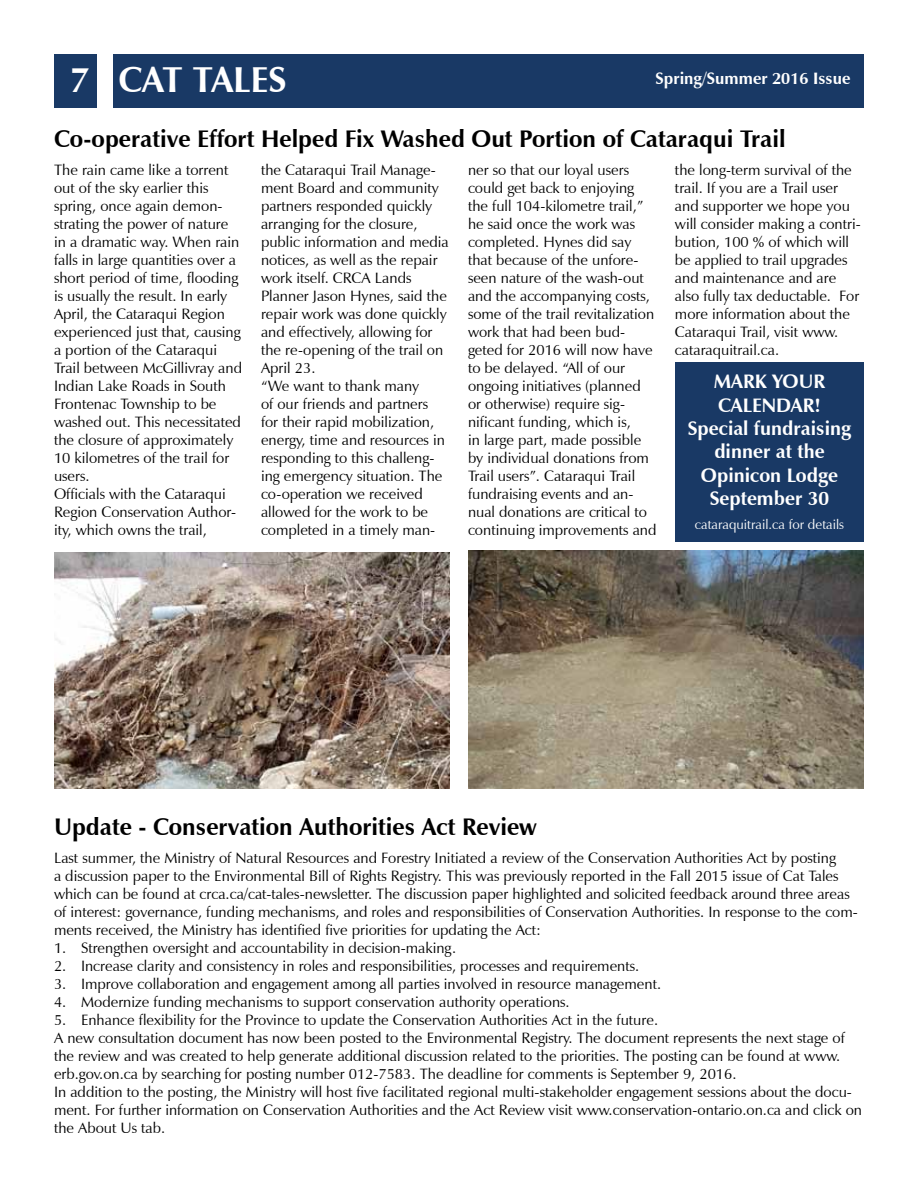
<style>
.page{position:relative;width:918px;height:1188px;background:#fff}
.page>*{position:absolute;margin:0;border:0;box-sizing:border-box;transform-origin:0 0}
.t1{font:700 36px "Zapf Humanist 601 BT";color:#fff}
.t2{font:700 24px "Zapf Humanist 601 BT";color:#000}
.t3{font:700 19.5px/23.4px "Zapf Humanist 601 BT";color:#fff;text-align:center}
.t4{font:700 16.5px "Zapf Humanist 601 BT";color:#fff}
.t5{font:15px/18px "Zapf Humanist 601 BT";color:#000}
.t6{font:13.5px "Zapf Humanist 601 BT";color:#fff}
</style>
<div class="page">
<img style="left:54px;top:553px;width:396px;height:235px">
<img style="left:469px;top:551px;width:395px;height:237px">
<div style="left:54px;top:54px;width:810px;height:54px;background:#193965"></div>
<div style="left:675px;top:363px;width:189px;height:179px;background:#193965"></div>
<div style="left:98px;top:44px;width:15px;height:72px;background:#fff"></div>
<h1 class="t1" style="left:69px;top:58px;width:219px">7 CAT TALES</h1>
<p class="t4" style="left:656px;top:68px;width:197px">Spring/Summer 2016 Issue</p>
<h2 class="t2" style="left:54px;top:124px;width:733px">Co-operative Effort Helped Fix Washed Out Portion of Cataraqui Trail</h2>
<p class="t5" style="left:54px;top:161px;width:190px">The rain came like a torrent out of the sky earlier this spring, once again demon&shy;strating the power of nature in a dramatic way. When rain falls in large quantities over a short period of time, flooding is usually the result. In early<br>April, the Cataraqui Region experienced just that, causing a portion of the Cataraqui<br>Trail between McGillivray and<br>Indian Lake Roads in South<br>Frontenac Township to be washed out. This necessitated the closure of approximately<br>10 kilometres of the trail for users.<br>Officials with the Cataraqui<br>Region Conservation Author&shy;ity, which owns the trail,</p>
<p class="t5" style="left:261px;top:161px;width:189px">the Cataraqui Trail Manage&shy;ment Board and community partners responded quickly arranging for the closure, public information and media notices, as well as the repair work itself. CRCA Lands<br>Planner Jason Hynes, said the repair work was done quickly and effectively, allowing for the re-opening of the trail on<br>April 23.<br>“We want to thank many<br>of our friends and partners for their rapid mobilization, energy, time and resources in responding to this challeng&shy;ing emergency situation. The co-operation we received allowed for the work to be completed in a timely man-</p>
<p class="t5" style="left:468px;top:161px;width:190px">ner so that our loyal users could get back to enjoying the full 104-kilometre trail,” he said once the work was completed. Hynes did say that because of the unfore&shy;seen nature of the wash-out and the accompanying costs, some of the trail revitalization work that had been bud&shy;geted for 2016 will now have to be delayed. “All of our ongoing initiatives (planned or otherwise) require sig&shy;nificant funding, which is,<br>in large part, made possible by individual donations from<br>Trail users”. Cataraqui Trail fundraising events and an&shy;nual donations are critical to continuing improvements and</p>
<p class="t5" style="left:675px;top:161px;width:187px">the long-term survival of the trail. If you are a Trail user and supporter we hope you will consider making a contri&shy;bution, 100 % of which will be applied to trail upgrades and maintenance and are also fully tax deductable. For more information about the<br>Cataraqui Trail, visit www. cataraquitrail.ca.</p>
<h3 class="t3" style="left:688px;top:370px;width:165px">MARK YOUR<br>CALENDAR!<br>Special fundraising dinner at the<br>Opinicon Lodge<br>September 30</h3>
<p class="t6" style="left:695px;top:516px;width:151px">cataraquitrail.ca for details</p>
<h2 class="t2" style="left:54px;top:812px;width:484px">Update - Conservation Authorities Act Review</h2>
<p class="t5" style="left:54px;top:848px;width:805px">Last summer, the Ministry of Natural Resources and Forestry Initiated a review of the Conservation Authorities Act by posting<br>a discussion paper to the Environmental Bill of Rights Registry. This was previously reported in the Fall 2015 issue of Cat Tales which can be found at crca.ca/cat-tales-newsletter. The discussion paper highlighted and solicited feedback around three areas of interest: governance, funding mechanisms, and roles and responsibilities of Conservation Authorities. In response to the com&shy;ments received, the Ministry has identified five priorities for updating the Act:</p>
<p class="t5" style="left:54px;top:938px;width:404px">1. Strengthen oversight and accountability in decision-making.</p>
<p class="t5" style="left:54px;top:956px;width:587px">2. Increase clarity and consistency in roles and responsibilities, processes and requirements.</p>
<p class="t5" style="left:54px;top:974px;width:609px">3. Improve collaboration and engagement among all parties involved in resource management.</p>
<p class="t5" style="left:54px;top:992px;width:517px">4. Modernize funding mechanisms to support conservation authority operations.</p>
<p class="t5" style="left:54px;top:1010px;width:810px">5. Enhance flexibility for the Province to update the Conservation Authorities Act in the future.<br>A new consultation document has now been posted to the Environmental Registry. The document represents the next stage of the review and was created to help generate additional discussion related to the priorities. The posting can be found at www. erb.gov.on.ca by searching for posting number 012-7583. The deadline for comments is September 9, 2016.<br>In addition to the posting, the Ministry will host five facilitated regional multi-stakeholder engagement sessions about the docu&shy;ment. For further information on Conservation Authorities and the Act Review visit www.conservation-ontario.on.ca and click on the About Us tab.</p>
</div>
